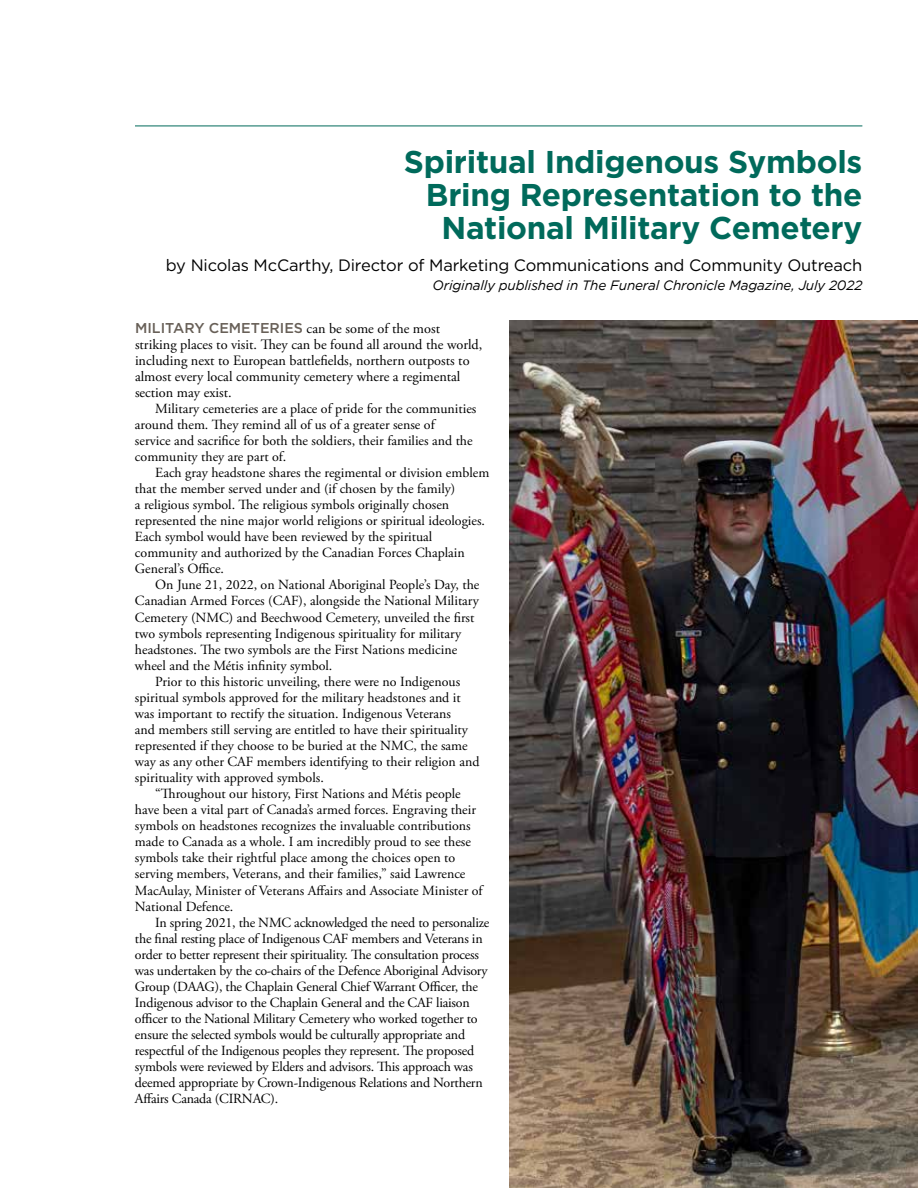
<style>
.page{position:relative;width:918px;height:1188px;background:#fff}
.page>*{position:absolute;margin:0;border:0;box-sizing:border-box;transform-origin:0 0}
.t1{font:700 31.5px/33px "Gotham";letter-spacing:-.01em;color:#006a5b;text-align:right}
.t2{font:16.5px "Gotham";letter-spacing:-.01em;color:#000}
.t3{font:14.25px/16px "Adobe Garamond Pro";color:#000}
.t4{font:500 14.25px "Gotham HTF";color:#686058}
.t5{font:13.95px/16px "Adobe Garamond Pro";color:#000}
.t6{font:italic 13.5px "Gotham";letter-spacing:-.01em;color:#000}
.s1{font-family:"Adobe Garamond Pro";font-weight:400;color:#000}
</style>
<div class="page">
<hr style="left:135px;top:126px;width:727px;height:1px;background:#006a5b">
<img style="left:510px;top:321px;width:408px;height:867px">
<h1 class="t1" style="left:404px;top:145px;width:460px">Spiritual Indigenous Symbols<br>Bring Representation to the<br>National Military Cemetery</h1>
<p class="t2" style="left:166px;top:256px;width:698px">by Nicolas McCarthy, Director of Marketing Communications and Community Outreach</p>
<p class="t6" style="left:433px;top:277px;width:431px">Originally published in The Funeral Chronicle Magazine, July 2022</p>
<p class="t4" style="left:135px;top:319px;width:307px">MILITARY CEMETERIES <span class="s1">can be some of the most</span></p>
<p class="t3" style="left:135px;top:337px;width:349px">striking places to visit. They can be found all around the world, including next to European battlefields, northern outposts to almost every local community cemetery where a regimental section may exist.</p>
<p class="t5" style="left:135px;top:401px;width:343px;text-indent:20px">Military cemeteries are a place of pride for the communities around them. They remind all of us of a greater sense of<br>service and sacrifice for both the soldiers, their families and the community they are part of.</p>
<p class="t5" style="left:135px;top:465px;width:356px;text-indent:20px">Each gray headstone shares the regimental or division emblem that the member served under and (if chosen by the family)<br>a religious symbol. The religious symbols originally chosen represented the nine major world religions or spiritual ideologies.<br>Each symbol would have been reviewed by the spiritual community and authorized by the Canadian Forces Chaplain General’s Office.</p>
<p class="t5" style="left:135px;top:577px;width:346px;text-indent:20px">On June 21, 2022, on National Aboriginal People’s Day, the Canadian Armed Forces (CAF), alongside the National Military Cemetery (NMC) and Beechwood Cemetery, unveiled the first two symbols representing Indigenous spirituality for military headstones. The two symbols are the First Nations medicine wheel and the Métis infinity symbol.</p>
<p class="t5" style="left:135px;top:674px;width:346px;text-indent:20px">Prior to this historic unveiling, there were no Indigenous spiritual symbols approved for the military headstones and it was important to rectify the situation. Indigenous Veterans<br>and members still serving are entitled to have their spirituality represented if they choose to be buried at the NMC, the same way as any other CAF members identifying to their religion and spirituality with approved symbols.</p>
<p class="t5" style="left:135px;top:786px;width:349px;text-indent:20px">“Throughout our history, First Nations and Métis people have been a vital part of Canada’s armed forces. Engraving their symbols on headstones recognizes the invaluable contributions made to Canada as a whole. I am incredibly proud to see these symbols take their rightful place among the choices open to serving members, Veterans, and their families,” said Lawrence MacAulay, Minister of Veterans Affairs and Associate Minister of National Defence.</p>
<p class="t5" style="left:135px;top:915px;width:356px;text-indent:20px">In spring 2021, the NMC acknowledged the need to personalize the final resting place of Indigenous CAF members and Veterans in order to better represent their spirituality. The consultation process was undertaken by the co-chairs of the Defence Aboriginal Advisory Group (DAAG), the Chaplain General Chief Warrant Officer, the Indigenous advisor to the Chaplain General and the CAF liaison officer to the National Military Cemetery who worked together to ensure the selected symbols would be culturally appropriate and respectful of the Indigenous peoples they represent. The proposed symbols were reviewed by Elders and advisors. This approach was deemed appropriate by Crown-Indigenous Relations and Northern Affairs Canada (CIRNAC).</p>
</div>
